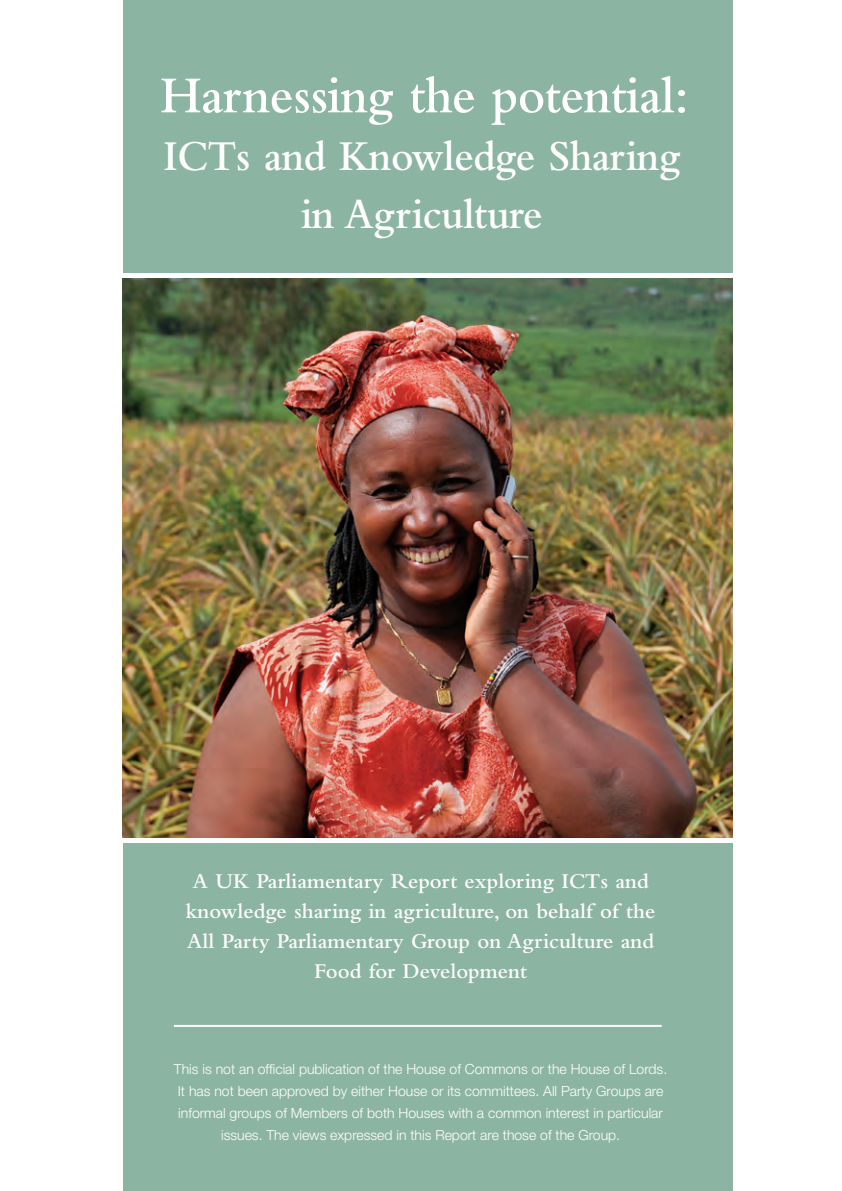
<style>
.page{position:relative;width:842px;height:1191px;background:#fff}
.page>*{position:absolute;margin:0;border:0;box-sizing:border-box;transform-origin:0 0}
.t1{font:600 54px "Bembo";letter-spacing:-.01em;color:#fff;scale:.94 1}
.t2{font:600 44.4px "Bembo";letter-spacing:-.01em;color:#fff;scale:.94 1}
.t3{font:600 22px/30px "Bembo";color:#fff;text-align:center}
.t4{font:300 14px/22px "Helvetica Neue";color:#fff;text-align:center}
</style>
<div class="page">
<div style="left:123px;top:843px;width:609px;height:348px;background:#8cb4a3"></div>
<div style="left:123px;top:0;width:609px;height:273px;background:#8cb4a3"></div>
<img style="left:123px;top:279px;width:609px;height:558px">
<hr style="left:174px;top:1025px;width:487px;height:2px;background:#fff">
<p class="t1" style="left:160px;top:65px;width:564px">Harnessing the potential:</p>
<p class="t2" style="left:163px;top:132px;width:551px">ICTs and Knowledge Sharing</p>
<p class="t2" style="left:301px;top:190px;width:258px">in Agriculture</p>
<p class="t3" style="left:186px;top:866px;width:471px">A UK Parliamentary Report exploring ICTs and knowledge sharing in agriculture, on behalf of the All Party Parliamentary Group on Agriculture and Food for Development</p>
<p class="t4" style="left:174px;top:1057px;width:494px">This is not an official publication of the House of Commons or the House of Lords.<br>It has not been approved by either House or its committees. All Party Groups are informal groups of Members of both Houses with a common interest in particular issues. The views expressed in this Report are those of the Group.</p>
</div>
